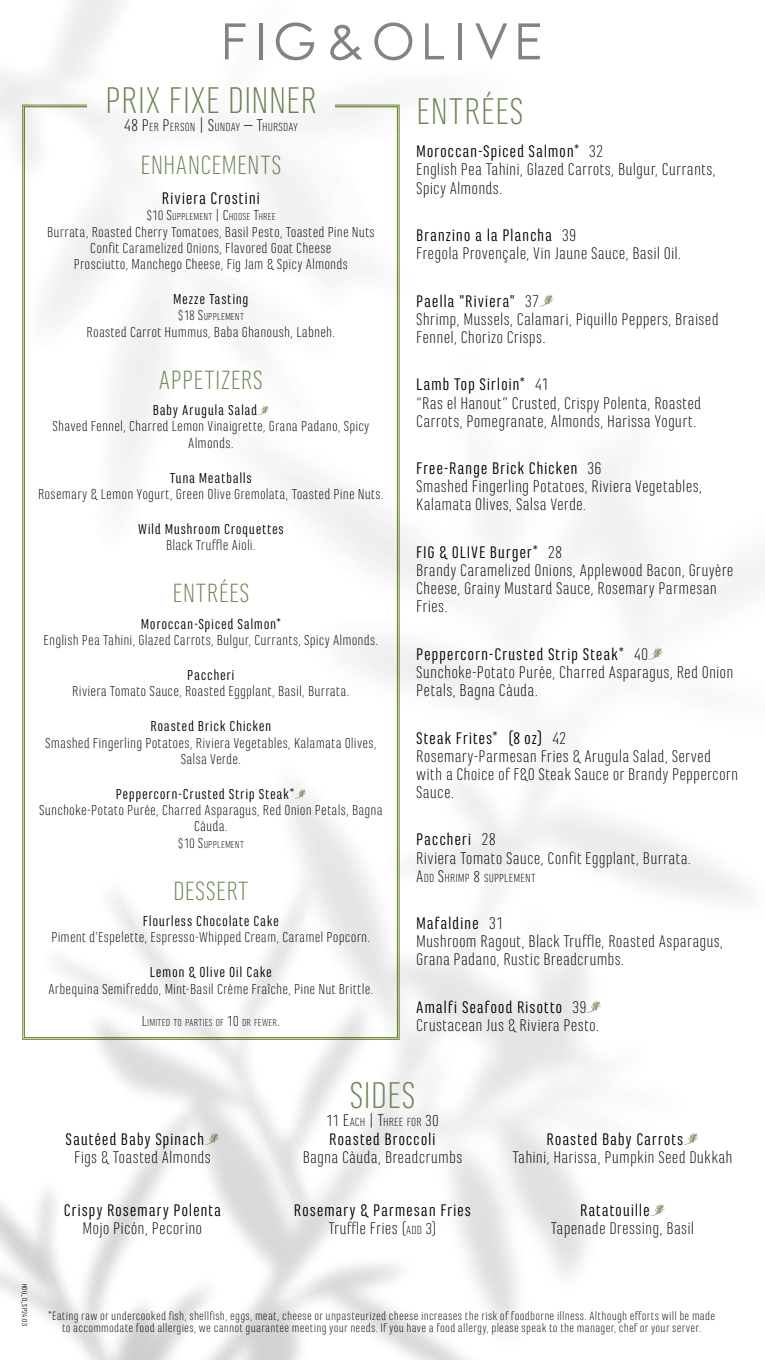
<style>
.page{position:relative;width:765px;height:1360px;background:#fff}
.page>*{position:absolute;margin:0;border:0;box-sizing:border-box;transform-origin:0 0}
.Section_Span{font:300 38.75px "Marianina FY";letter-spacing:.015em;color:#6f8356}
.Center_Section_Name{font:300 38.75px "Marianina FY";color:#6f8356}
.t1{font:300 27.5px "Marianina FY";letter-spacing:.015em;color:#6f8356}
.Item_Desc_Tight{font:300 17.5px/18.1px "Marianina FY";letter-spacing:.01em;color:#000}
.Item_Desc_Center{font:300 17.5px/18.1px "Marianina FY";letter-spacing:.01em;color:#000;text-align:center}
.Item_Desc_Center-2{font:17.5px/18.1px "Marianina FY";letter-spacing:.045em;color:#000;text-align:center}
.t2{font:300 15px/16.2px "Marianina FY";letter-spacing:.015em;color:#000;text-align:center}
.t3{font:15px "Marianina FY";letter-spacing:.045em;color:#000}
.Body_Text_Center{font:300 12.5px/12.5px "Marianina FY";letter-spacing:.02em;color:#000;text-align:center}
.Item_Desc_Tight-2{font:300 12.25px "Marianina FY";letter-spacing:.01em;color:#000}
.Center_Section_Name-2{font:300 12.25px "Marianina FY";letter-spacing:.02em;color:#000}
.t4{font:300 10.5px "Marianina FY";letter-spacing:.02em;color:#000}
.t5{font:7.5px "Marianina FY";letter-spacing:.05em;color:#000}
.s1{font-size:17.5px}
.s2{font-size:14.12px}
.s3{font-size:15px}
.s4{font-weight:400}
.s5{font-size:16.5px}
.s6{font-weight:300}
.s7{font-weight:300;font-size:16.5px}
.s8{font-weight:300;font-size:12.25px}
</style>
<div class="page">
<img style="left:0;top:0;width:765px;height:947px">
<svg style="left:539px;top:294px;width:15px;height:13px"></svg>
<svg style="left:648px;top:647px;width:15px;height:13px"></svg>
<svg style="left:587px;top:1000px;width:14px;height:13px"></svg>
<svg style="left:205px;top:1132px;width:14px;height:13px"></svg>
<svg style="left:684px;top:1132px;width:14px;height:13px"></svg>
<svg style="left:651px;top:1204px;width:14px;height:12px"></svg>
<svg style="left:22px;top:105px;width:378px;height:935px"></svg>
<div style="left:87px;top:86px;width:248px;height:27px;background:#fff"></div>
<h1 class="Section_Span" style="left:105px;top:79px;width:213px">PRIX FIXE DINNER</h1>
<p class="Item_Desc_Tight-2" style="left:124px;top:120px;width:176px"><span class="s1">48 P</span> ER <span class="s1">P</span> ERSON <span class="s1">| S</span>UNDAY <span class="s1">– T</span>HURSDAY</p>
<h2 class="t1" style="left:141px;top:150px;width:142px">ENHANCEMENTS</h2>
<p class="Item_Desc_Center-2" style="left:162px;top:189px;width:99px">Riviera Crostini</p>
<p class="t4" style="left:146px;top:211px;width:131px"><span class="s2">$10</span> <span class="s3">S</span>UPPLEMENT <span class="s2">|</span> <span class="s3">C</span>HOOSE <span class="s3">T</span>HREE</p>
<p class="t2" style="left:47px;top:224px;width:329px">Burrata, Roasted Cherry Tomatoes, Basil Pesto, Toasted Pine Nuts<br>Confit Caramelized Onions, Flavored Goat Cheese<br>Prosciutto, Manchego Cheese, Fig Jam &amp; Spicy Almonds</p>
<p class="t3" style="left:173px;top:291px;width:77px">Mezze Tasting</p>
<p class="t4" style="left:178px;top:311px;width:68px"><span class="s2">$18</span> <span class="s3">S</span>UPPLEMENT</p>
<p class="t2" style="left:87px;top:324px;width:250px">Roasted Carrot Hummus, Baba Ghanoush, Labneh.</p>
<h2 class="t1" style="left:159px;top:365px;width:105px">APPETIZERS</h2>
<p class="t3" style="left:153px;top:402px;width:106px">Baby Arugula Salad</p>
<p class="t2" style="left:52px;top:418px;width:318px">Shaved Fennel, Charred Lemon Vinaigrette, Grana Padano, Spicy<br>Almonds.</p>
<p class="t3" style="left:170px;top:470px;width:83px">Tuna Meatballs</p>
<p class="t2" style="left:38px;top:486px;width:347px">Rosemary &amp; Lemon Yogurt, Green Olive Gremolata, Toasted Pine Nuts.</p>
<p class="t3" style="left:138px;top:521px;width:147px">Wild Mushroom Croquettes</p>
<p class="t2" style="left:166px;top:537px;width:91px">Black Truffle Aioli.</p>
<h2 class="t1" style="left:173px;top:578px;width:78px">ENTRÉES</h2>
<p class="t3" style="left:141px;top:616px;width:141px">Moroccan-Spiced Salmon*</p>
<p class="t2" style="left:44px;top:632px;width:336px">English Pea Tahini, Glazed Carrots, Bulgur, Currants, Spicy Almonds.</p>
<p class="t3" style="left:187px;top:667px;width:49px">Paccheri</p>
<p class="t2" style="left:72px;top:683px;width:279px">Riviera Tomato Sauce, Roasted Eggplant, Basil, Burrata.</p>
<p class="t3" style="left:150px;top:718px;width:123px">Roasted Brick Chicken</p>
<p class="t2" style="left:45px;top:734px;width:333px">Smashed Fingerling Potatoes, Riviera Vegetables, Kalamata Olives,<br>Salsa Verde.</p>
<p class="t3" style="left:116px;top:786px;width:180px">Peppercorn-Crusted Strip Steak*</p>
<p class="t2" style="left:39px;top:802px;width:345px">Sunchoke-Potato Purée, Charred Asparagus, Red Onion Petals, Bagna<br>Càuda.</p>
<p class="t4" style="left:178px;top:838px;width:68px"><span class="s2">$10</span> <span class="s3">S</span>UPPLEMENT</p>
<h2 class="t1" style="left:173px;top:875px;width:77px">DESSERT</h2>
<p class="t3" style="left:143px;top:913px;width:138px">Flourless Chocolate Cake</p>
<p class="t2" style="left:51px;top:929px;width:320px">Piment d'Espelette, Espresso-Whipped Cream, Caramel Popcorn.</p>
<p class="t3" style="left:150px;top:964px;width:124px">Lemon &amp; Olive Oil Cake</p>
<p class="t2" style="left:48px;top:980px;width:327px">Arbequina Semifreddo, Mint-Basil Crème Fraîche, Pine Nut Brittle.</p>
<p class="t4" style="left:142px;top:1017px;width:140px"><span class="s3">L</span>IMITED TO PARTIES OF <span class="s3">10</span> OR FEWER<span class="s3">.</span></p>
<p class="Section_Span" style="left:416px;top:90px;width:109px">ENTRÉES</p>
<p class="Item_Desc_Tight" style="left:416px;top:142px;width:301px"><span class="s4">Moroccan-Spiced Salmon*</span> 32<br>English Pea Tahini, Glazed Carrots, Bulgur, Currants,<br>Spicy Almonds.</p>
<p class="Item_Desc_Tight" style="left:416px;top:226px;width:267px"><span class="s4">Branzino a la Plancha</span> 39<br>Fregola Provençale, Vin Jaune Sauce, Basil Oil.</p>
<p class="Item_Desc_Tight" style="left:416px;top:292px;width:304px"><span class="s4">Paella "Riviera"</span> 37<br>Shrimp, Mussels, Calamari, Piquillo Peppers, Braised<br>Fennel, Chorizo Crisps.</p>
<p class="Item_Desc_Tight" style="left:416px;top:376px;width:287px"><span class="s4">Lamb Top Sirloin*</span> 41<br>“Ras el Hanout” Crusted, Crispy Polenta, Roasted<br>Carrots, Pomegranate, Almonds, Harissa Yogurt.</p>
<p class="Item_Desc_Tight" style="left:416px;top:459px;width:287px"><span class="s4">Free-Range Brick Chicken</span> 36<br>Smashed Fingerling Potatoes, Riviera Vegetables,<br>Kalamata Olives, Salsa Verde.</p>
<p class="Item_Desc_Tight" style="left:416px;top:543px;width:319px"><span class="s4">FIG &amp; OLIVE Burger*</span> 28<br>Brandy Caramelized Onions, Applewood Bacon, Gruyère Cheese, Grainy Mustard Sauce, Rosemary Parmesan Fries.</p>
<p class="Item_Desc_Tight" style="left:416px;top:645px;width:319px"><span class="s4">Peppercorn-Crusted Strip Steak*</span> 40<br>Sunchoke-Potato Purée, Charred Asparagus, Red Onion<br>Petals, Bagna Càuda.</p>
<p class="Item_Desc_Tight" style="left:416px;top:729px;width:324px"><span class="s4">Steak Frites* (8 oz)</span> 42<br>Rosemary-Parmesan Fries &amp; Arugula Salad, Served with a Choice of F&amp;O Steak Sauce or Brandy Peppercorn<br>Sauce.</p>
<p class="Item_Desc_Tight" style="left:416px;top:831px;width:277px"><span class="s4">Paccheri</span> 28<br>Riviera Tomato Sauce, Confit Eggplant, Burrata.</p>
<p class="Item_Desc_Tight-2" style="left:416px;top:871px;width:121px"><span class="s1">A</span>DD <span class="s1">S</span>HRIMP <span class="s5">8</span> SUPPLEMENT</p>
<p class="Item_Desc_Tight" style="left:416px;top:914px;width:308px"><span class="s4">Mafaldine</span> 31<br>Mushroom Ragout, Black Truffle, Roasted Asparagus,<br>Grana Padano, Rustic Breadcrumbs.</p>
<p class="Item_Desc_Tight" style="left:416px;top:998px;width:185px"><span class="s4">Amalfi Seafood Risotto</span> 39<br>Crustacean Jus &amp; Riviera Pesto.</p>
<p class="t5" style="left:29px;top:1283px;width:44px;rotate:90deg">HOU_D_SP24.03</p>
<p class="Item_Desc_Center" style="left:66px;top:1130px;width:147px"><span class="s4">Sautéed Baby Spinach<br></span>Figs &amp; Toasted Almonds</p>
<p class="Item_Desc_Center-2" style="left:64px;top:1201px;width:159px">Crispy Rosemary Polenta<br><span class="s6">Mojo Picón, Pecorino</span></p>
<p class="Center_Section_Name" style="left:349px;top:1074px;width:68px">SIDES</p>
<p class="Center_Section_Name-2" style="left:326px;top:1115px;width:114px"><span class="s5">11</span> <span class="s1">E</span>ACH <span class="s5">|</span> <span class="s1">T</span>HREE FOR <span class="s5">30</span></p>
<p class="Item_Desc_Center" style="left:303px;top:1130px;width:161px"><span class="s4">Roasted Broccoli<br></span>Bagna Càuda, Breadcrumbs</p>
<p class="Item_Desc_Center-2" style="left:294px;top:1201px;width:179px">Rosemary &amp; Parmesan Fries<br><span class="s6">Truffle Fries</span> <span class="s7">(</span><span class="s8">ADD</span> <span class="s7">3)</span></p>
<p class="Item_Desc_Center" style="left:512px;top:1130px;width:222px;text-align:left;text-indent:34px"><span class="s4">Roasted Baby Carrots<br></span>Tahini, Harissa, Pumpkin Seed Dukkah</p>
<p class="Item_Desc_Center" style="left:551px;top:1201px;width:145px;text-align:left;text-indent:29px"><span class="s4">Ratatouille<br></span>Tapenade Dressing, Basil</p>
<p class="Body_Text_Center" style="left:48px;top:1309px;width:669px">*Eating raw or undercooked fish, shellfish, eggs, meat, cheese or unpasteurized cheese increases the risk of foodborne illness. Although efforts will be made to accommodate food allergies, we cannot guarantee meeting your needs. If you have a food allergy, please speak to the manager, chef or your server.</p>
</div>
